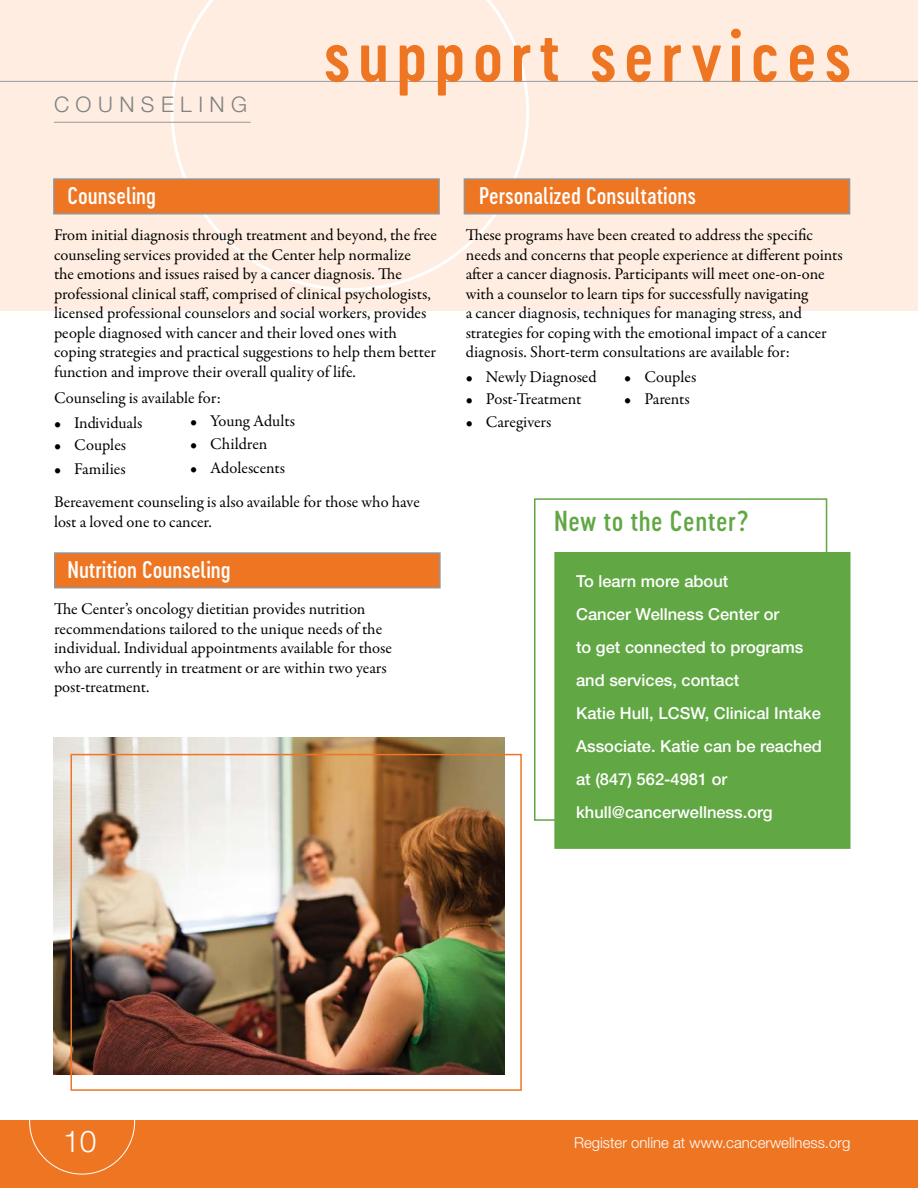
<style>
.page{position:relative;width:918px;height:1188px;background:#fff}
.page>*{position:absolute;margin:0;border:0;box-sizing:border-box;transform-origin:0 0}
.t1{font:67.5px "Cervo Neue Semi Bold Neue";letter-spacing:.11em;color:#ee7623}
.t2{font:300 30px "Helvetica Neue";color:#fff}
.t3{font:27px "Cervo Neue Medium Neue";letter-spacing:.02em;color:#61a744}
.t4{font:22.5px "Cervo Neue Medium Neue";color:#fff}
.t5{font:300 21.6px "Helvetica Neue";letter-spacing:.3em;color:#808285}
.t6{font:16.5px/19.5px "Garamond Premr Pro";color:#000}
.t7{font:500 16.5px/33px "Helvetica Neue";color:#fff}
.t8{font:300 15px "Helvetica Neue";color:#fff}
</style>
<div class="page">
<div style="left:0;top:0;width:918px;height:310px;background:#feede0"></div>
<svg style="left:171px;top:0;width:358px;height:291px"></svg>
<hr style="left:54px;top:122px;width:197px;height:1px;background:#97999c">
<hr style="left:0;top:81px;width:918px;height:1px;background:#97999c">
<div style="left:0;top:1120px;width:918px;height:68px;background:#ee7623"></div>
<div style="left:53px;top:178px;width:387px;height:36px;background:#ee7623;border:2px solid #939598"></div>
<div style="left:464px;top:178px;width:386px;height:36px;background:#ee7623;border:2px solid #939598"></div>
<div style="left:54px;top:552px;width:387px;height:36px;background:#ee7623;border:2px solid #939598"></div>
<div style="left:534px;top:498px;width:293px;height:323px;border:2px solid #61a744"></div>
<div style="left:555px;top:553px;width:295px;height:295px;background:#61a744"></div>
<div style="left:554px;top:552px;width:296px;height:297px;border:2px solid #61a744"></div>
<img style="left:53px;top:737px;width:452px;height:338px">
<div style="left:70px;top:754px;width:452px;height:337px;border:2px solid #ee7623"></div>
<h3 class="t5" style="left:54px;top:91px;width:195px">COUNSELING</h3>
<h1 class="t1" style="left:324px;top:11px;width:529px">support services</h1>
<h3 class="t4" style="left:68px;top:181px;width:90px">Counseling</h3>
<p class="t6" style="left:54px;top:225px;width:385px">From initial diagnosis through treatment and beyond, the free counseling services provided at the Center help normalize<br>the emotions and issues raised by a cancer diagnosis. The professional clinical staff, comprised of clinical psychologists, licensed professional counselors and social workers, provides people diagnosed with cancer and their loved ones with coping strategies and practical suggestions to help them better function and improve their overall quality of life.</p>
<p class="t6" style="left:54px;top:388px;width:168px">Counseling is available for:</p>
<p class="t6" style="left:54px;top:413px;width:90px">• Individuals</p>
<p class="t6" style="left:54px;top:435px;width:74px">• Couples</p>
<p class="t6" style="left:54px;top:453px;width:367px;line-height:33px">• Families<br>Bereavement counseling is also available for those who have</p>
<p class="t6" style="left:54px;top:512px;width:159px">lost a loved one to cancer.</p>
<h3 class="t4" style="left:68px;top:555px;width:165px">Nutrition Counseling</h3>
<p class="t6" style="left:54px;top:600px;width:339px">The Center’s oncology dietitian provides nutrition recommendations tailored to the unique needs of the individual. Individual appointments available for those who are currently in treatment or are within two years post-treatment.</p>
<p class="t6" style="left:190px;top:411px;width:106px">• Young Adults</p>
<p class="t6" style="left:190px;top:434px;width:79px">• Children</p>
<p class="t6" style="left:190px;top:458px;width:96px">• Adolescents</p>
<h3 class="t4" style="left:479px;top:181px;width:218px">Personalized Consultations</h3>
<p class="t6" style="left:466px;top:225px;width:378px">These programs have been created to address the specific needs and concerns that people experience at different points after a cancer diagnosis. Participants will meet one-on-one with a counselor to learn tips for successfully navigating<br>a cancer diagnosis, techniques for managing stress, and strategies for coping with the emotional impact of a cancer diagnosis. Short-term consultations are available for:</p>
<p class="t6" style="left:466px;top:367px;width:133px">• Newly Diagnosed</p>
<p class="t6" style="left:466px;top:390px;width:117px">• Post-Treatment</p>
<p class="t6" style="left:466px;top:412px;width:87px">• Caregivers</p>
<p class="t6" style="left:624px;top:367px;width:74px">• Couples</p>
<p class="t6" style="left:624px;top:389px;width:67px">• Parents</p>
<h3 class="t3" style="left:554px;top:504px;width:196px">New to the Center?</h3>
<p class="t7" style="left:576px;top:564px;width:247px">To learn more about<br>Cancer Wellness Center or<br>to get connected to programs and services, contact<br>Katie Hull, LCSW, Clinical Intake<br>Associate. Katie can be reached at (847) 562-4981 or khull@cancerwellness.org</p>
<h2 class="t2" style="left:63px;top:1123px;width:35px">10</h2>
<p class="t8" style="left:574px;top:1134px;width:278px">Register online at www.cancerwellness.org</p>
</div>
